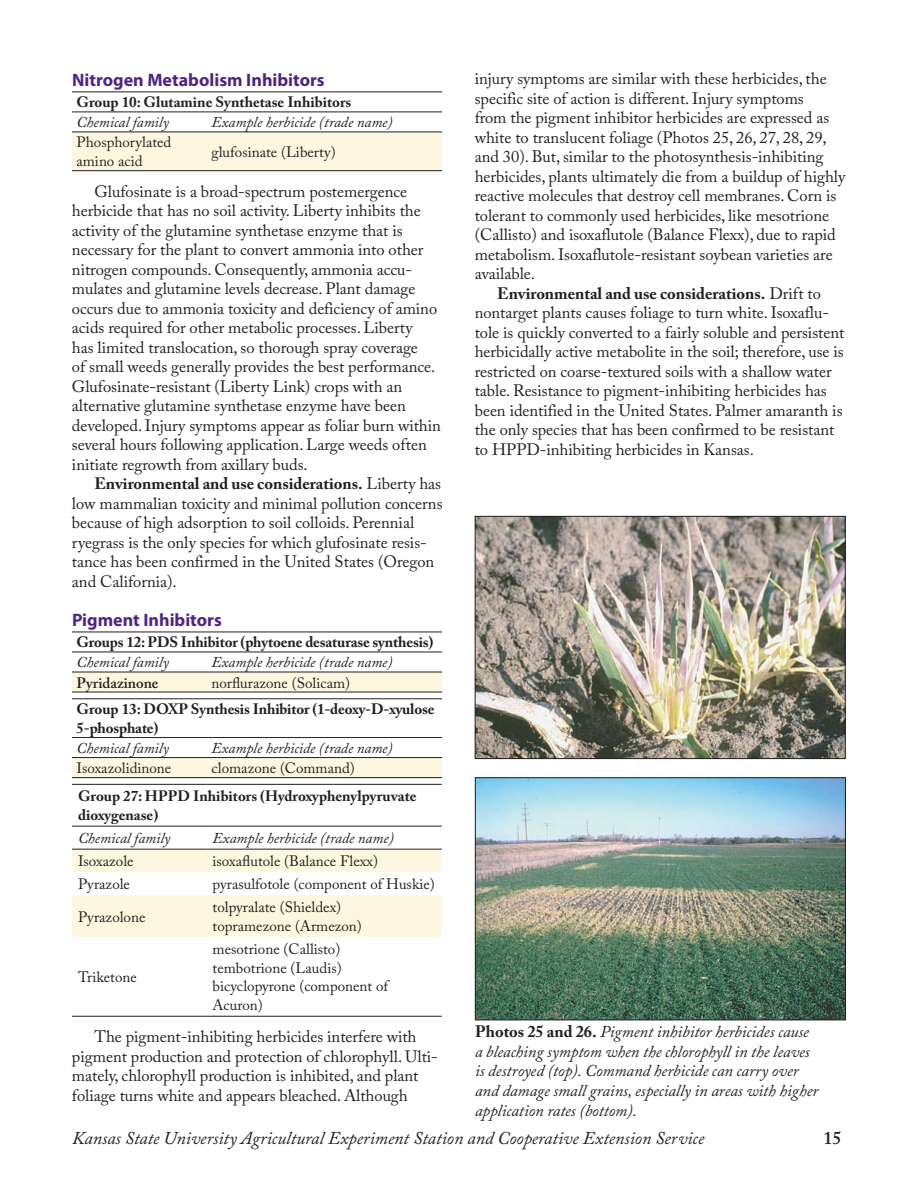
<style>
.page{position:relative;width:918px;height:1188px;background:#fff}
.page>*{position:absolute;margin:0;border:0;box-sizing:border-box;transform-origin:0 0}
.t1{font:italic 18px "Adobe Caslon Pro";color:#231f20}
.Subhead_2{font:700 18px "Myriad Pro";color:#4e2582}
.t2{font:600 18px "Adobe Caslon Pro";color:#231f20}
.Body_text{font:16.5px/19.5px "Adobe Caslon Pro";letter-spacing:-.005em;color:#231f20}
.t3{font:italic 16.5px/19.8px "Adobe Caslon Pro";color:#231f20}
.t4{font:15px/18.8px "Adobe Caslon Pro";color:#231f20}
.t5{font:700 15px/18.8px "Adobe Caslon Pro";letter-spacing:-.005em;color:#231f20}
.t6{font:italic 15px "Adobe Caslon Pro";color:#231f20}
.t7{font:600 15px "Adobe Caslon Pro";color:#231f20}
.s1{font-weight:700}
.s2{font-weight:700;font-style:normal}
</style>
<div class="page">
<div style="left:72px;top:133px;width:370px;height:37px;background:#fef7df"></div>
<hr style="left:72px;top:92px;width:135px;height:1px;background:#231f20">
<hr style="left:207px;top:92px;width:235px;height:1px;background:#231f20">
<hr style="left:72px;top:112px;width:135px;height:1px;background:#231f20">
<hr style="left:207px;top:112px;width:235px;height:1px;background:#231f20">
<hr style="left:72px;top:132px;width:135px;height:1px;background:#231f20">
<hr style="left:207px;top:132px;width:235px;height:1px;background:#231f20">
<hr style="left:72px;top:170px;width:135px;height:1px;background:#231f20">
<hr style="left:207px;top:170px;width:235px;height:1px;background:#231f20">
<div style="left:72px;top:673px;width:370px;height:19px;background:#fef7df"></div>
<hr style="left:72px;top:632px;width:135px;height:1px;background:#231f20">
<hr style="left:207px;top:632px;width:235px;height:1px;background:#231f20">
<hr style="left:72px;top:652px;width:135px;height:1px;background:#231f20">
<hr style="left:207px;top:652px;width:235px;height:1px;background:#231f20">
<hr style="left:72px;top:672px;width:135px;height:1px;background:#231f20">
<hr style="left:207px;top:672px;width:235px;height:1px;background:#231f20">
<hr style="left:72px;top:692px;width:135px;height:1px;background:#231f20">
<hr style="left:207px;top:692px;width:235px;height:1px;background:#231f20">
<div style="left:72px;top:758px;width:370px;height:19px;background:#fef7df"></div>
<hr style="left:72px;top:698px;width:135px;height:1px;background:#231f20">
<hr style="left:207px;top:698px;width:235px;height:1px;background:#231f20">
<hr style="left:72px;top:737px;width:135px;height:1px;background:#231f20">
<hr style="left:207px;top:737px;width:235px;height:1px;background:#231f20">
<hr style="left:72px;top:757px;width:135px;height:1px;background:#231f20">
<hr style="left:207px;top:757px;width:235px;height:1px;background:#231f20">
<hr style="left:72px;top:777px;width:135px;height:1px;background:#231f20">
<hr style="left:207px;top:777px;width:235px;height:1px;background:#231f20">
<svg style="left:72px;top:850px;width:370px;height:87px"></svg>
<hr style="left:72px;top:784px;width:135px;height:1px;background:#231f20">
<hr style="left:207px;top:784px;width:235px;height:1px;background:#231f20">
<hr style="left:72px;top:826px;width:135px;height:1px;background:#231f20">
<hr style="left:207px;top:826px;width:235px;height:1px;background:#231f20">
<hr style="left:72px;top:1016px;width:135px;height:1px;background:#231f20">
<hr style="left:207px;top:1016px;width:235px;height:1px;background:#231f20">
<hr style="left:72px;top:849px;width:135px;height:1px;background:#231f20">
<hr style="left:207px;top:849px;width:235px;height:1px;background:#231f20">
<img style="left:477px;top:518px;width:367px;height:239px">
<div style="left:475px;top:516px;width:371px;height:243px;border:1px solid #231f20"></div>
<img style="left:477px;top:779px;width:367px;height:239px">
<div style="left:475px;top:777px;width:371px;height:243px;border:1px solid #231f20"></div>
<p class="Subhead_2" style="left:72px;top:68px;width:254px">Nitrogen Metabolism Inhibitors</p>
<p class="t5" style="left:76px;top:93px;width:276px">Group 10: Glutamine Synthetase Inhibitors</p>
<p class="t6" style="left:76px;top:113px;width:94px">Chemical family</p>
<p class="t6" style="left:212px;top:113px;width:183px">Example herbicide (trade name)</p>
<p class="t4" style="left:76px;top:133px;width:96px">Phosphorylated amino acid</p>
<p class="t4" style="left:212px;top:142px;width:126px">glufosinate (Liberty)</p>
<p class="Body_text" style="left:72px;top:181px;width:370px;text-indent:23px">Glufosinate is a broad-spectrum postemergence herbicide that has no soil activity. Liberty inhibits the activity of the glutamine synthetase enzyme that is necessary for the plant to convert ammonia into other nitrogen compounds. Consequently, ammonia accu&shy;mulates and glutamine levels decrease. Plant damage occurs due to ammonia toxicity and deficiency of amino acids required for other metabolic processes. Liberty<br>has limited translocation, so thorough spray coverage<br>of small weeds generally provides the best performance.<br>Glufosinate-resistant (Liberty Link) crops with an alternative glutamine synthetase enzyme have been developed. Injury symptoms appear as foliar burn within several hours following application. Large weeds often initiate regrowth from axillary buds.</p>
<p class="Body_text" style="left:72px;top:474px;width:372px;text-indent:23px"><span class="s1">Environmental and use considerations.</span> Liberty has low mammalian toxicity and minimal pollution concerns because of high adsorption to soil colloids. Perennial ryegrass is the only species for which glufosinate resis&shy;tance has been confirmed in the United States (Oregon and California).</p>
<p class="Subhead_2" style="left:72px;top:608px;width:151px">Pigment Inhibitors</p>
<p class="t5" style="left:76px;top:633px;width:358px">Groups 12: PDS Inhibitor (phytoene desaturase synthesis)</p>
<p class="t6" style="left:76px;top:654px;width:94px">Chemical family</p>
<p class="t6" style="left:212px;top:654px;width:183px">Example herbicide (trade name)</p>
<p class="t7" style="left:76px;top:674px;width:83px">Pyridazinone</p>
<p class="t4" style="left:212px;top:673px;width:140px">norflurazone (Solicam)</p>
<p class="t5" style="left:76px;top:700px;width:360px">Group 13: DOXP Synthesis Inhibitor (1-deoxy-D-xyulose<br>5-phosphate)</p>
<p class="t6" style="left:76px;top:739px;width:94px">Chemical family</p>
<p class="t6" style="left:212px;top:739px;width:183px">Example herbicide (trade name)</p>
<p class="t4" style="left:76px;top:759px;width:96px">Isoxazolidinone</p>
<p class="t4" style="left:212px;top:759px;width:145px">clomazone (Command)</p>
<p class="t5" style="left:78px;top:787px;width:340px">Group 27: HPPD Inhibitors (Hydroxyphenylpyruvate dioxygenase)</p>
<p class="t6" style="left:78px;top:829px;width:94px">Chemical family</p>
<p class="t6" style="left:213px;top:829px;width:183px">Example herbicide (trade name)</p>
<p class="t4" style="left:78px;top:852px;width:57px">Isoxazole</p>
<p class="t4" style="left:213px;top:852px;width:167px">isoxaflutole (Balance Flexx)</p>
<p class="t4" style="left:78px;top:875px;width:54px">Pyrazole</p>
<p class="t4" style="left:213px;top:875px;width:224px">pyrasulfotole (component of Huskie)</p>
<p class="t4" style="left:78px;top:907px;width:69px">Pyrazolone</p>
<p class="t4" style="left:213px;top:898px;width:130px">tolpyralate (Shieldex)</p>
<p class="t4" style="left:213px;top:916px;width:151px">topramezone (Armezon)</p>
<p class="t4" style="left:213px;top:939px;width:129px">mesotrione (Callisto)</p>
<p class="t4" style="left:213px;top:958px;width:131px">tembotrione (Laudis)</p>
<p class="t4" style="left:213px;top:977px;width:177px">bicyclopyrone (component of<br>Acuron)</p>
<p class="Body_text" style="left:72px;top:1027px;width:367px;text-indent:23px">The pigment-inhibiting herbicides interfere with pigment production and protection of chlorophyll. Ulti&shy;mately, chlorophyll production is inhibited, and plant foliage turns white and appears bleached. Although</p>
<p class="t4" style="left:78px;top:968px;width:60px">Triketone</p>
<p class="Body_text" style="left:475px;top:69px;width:372px">injury symptoms are similar with these herbicides, the specific site of action is different. Injury symptoms<br>from the pigment inhibitor herbicides are expressed as white to translucent foliage (Photos 25, 26, 27, 28, 29, and 30). But, similar to the photosynthesis-inhibiting herbicides, plants ultimately die from a buildup of highly reactive molecules that destroy cell membranes. Corn is tolerant to commonly used herbicides, like mesotrione (Callisto) and isoxaflutole (Balance Flexx), due to rapid metabolism. Isoxaflutole-resistant soybean varieties are available.</p>
<p class="Body_text" style="left:475px;top:283px;width:371px;text-indent:23px"><span class="s1">Environmental and use considerations.</span> Drift to nontarget plants causes foliage to turn white. Isoxaflu&shy;tole is quickly converted to a fairly soluble and persistent herbicidally active metabolite in the soil; therefore, use is restricted on coarse-textured soils with a shallow water table. Resistance to pigment-inhibiting herbicides has been identified in the United States. Palmer amaranth is the only species that has been confirmed to be resistant to HPPD-inhibiting herbicides in Kansas.</p>
<p class="t3" style="left:475px;top:1021px;width:345px"><span class="s2">Photos 25 and 26.</span> Pigment inhibitor herbicides cause a bleaching symptom when the chlorophyll in the leaves is destroyed (top). Command herbicide can carry over and damage small grains, especially in areas with higher application rates (bottom).</p>
<p class="t1" style="left:72px;top:1127px;width:634px">Kansas State University Agricultural Experiment Station and Cooperative Extension Service</p>
<p class="t2" style="left:824px;top:1127px;width:19px">15</p>
</div>
